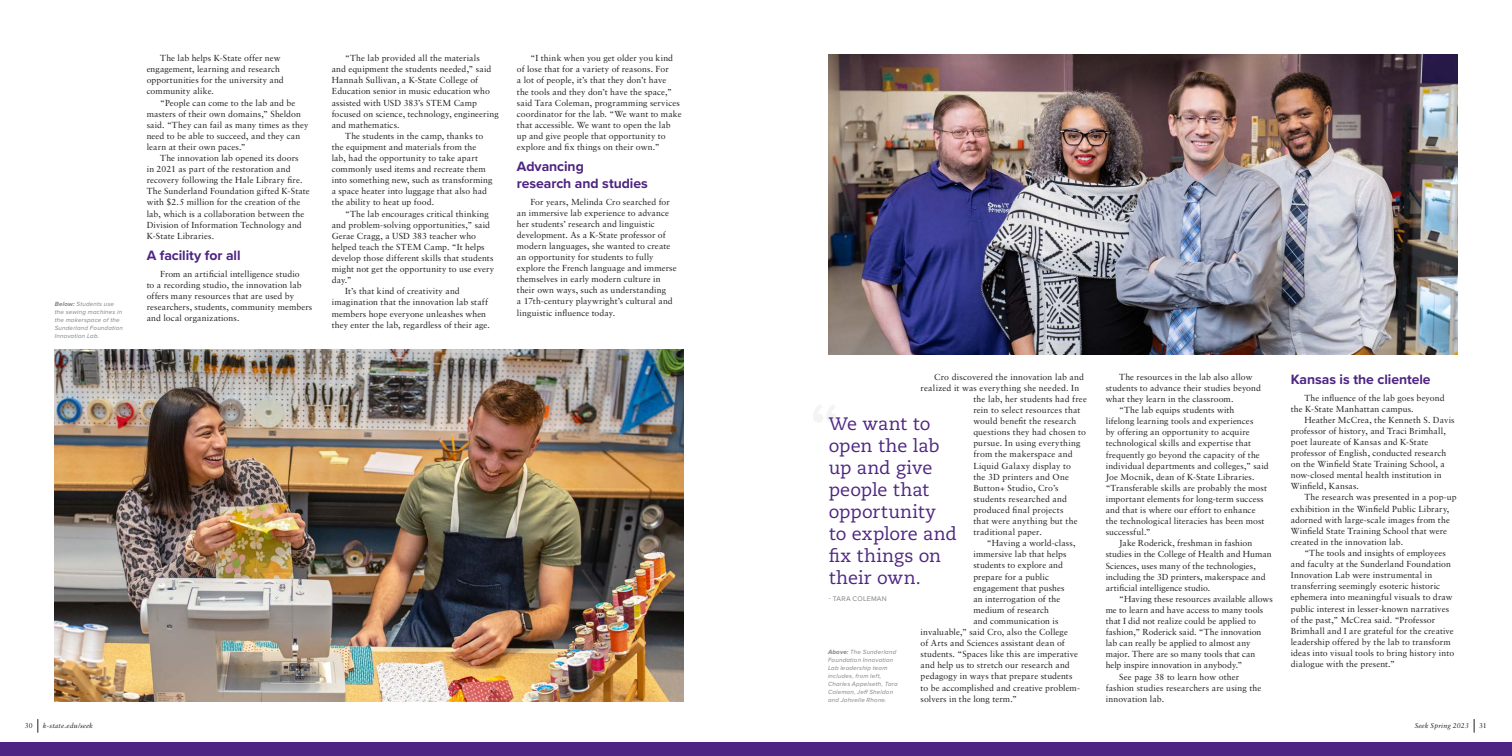
<style>
.page{position:relative;width:1512px;height:756px;background:#fff}
.page>*{position:absolute;margin:0;border:0;box-sizing:border-box;transform-origin:0 0}
.t1{font:600 72px "Proxima Nova";color:#231f20}
.Pull_Quote{font:18px/22px "Caecilia LT Std";letter-spacing:.005em;color:#4e2582}
.InStory_Header{font:700 14px/16.8px "Proxima Nova";letter-spacing:-.005em;color:#4e2582}
.Main_Body_Style{font:8.8px/11.1px "Sabon LT Std";letter-spacing:.01em;color:#231f20}
.t2{font:italic 7px "Sabon LT Std";letter-spacing:.02em;color:#231f20}
.Pull_Quote_Attributi{font:7px "Proxima Nova";letter-spacing:.035em;color:#808285}
.t3{font:7px "Sabon LT Std";color:#231f20}
.Photo_Cutline{font:italic 6.2px/8px "Proxima Nova";letter-spacing:.03em;color:#808285}
.s1{font-weight:700}
</style>
<div class="page">
<img style="left:54px;top:349px;width:630px;height:353px">
<img style="left:828px;top:54px;width:630px;height:301px">
<div style="left:0;top:742px;width:1512px;height:14px;background:#4e2582"></div>
<svg style="left:38px;top:719px;width:1px;height:14px"></svg>
<svg style="left:1474px;top:719px;width:1px;height:14px"></svg>
<p class="Photo_Cutline" style="left:55px;top:300px;width:70px"><span class="s1">Below:</span> Students use the sewing machines in the makerspace of the<br>Sunderland Foundation<br>Innovation Lab.</p>
<p class="Main_Body_Style" style="left:147px;top:52px;width:139px;text-indent:14px">The lab helps K-State offer new engagement, learning and research opportunities for the university and community alike.</p>
<p class="Main_Body_Style" style="left:147px;top:97px;width:163px;text-indent:14px">“People can come to the lab and be masters of their own domains,” Sheldon said. “They can fail as many times as they need to be able to succeed, and they can learn at their own paces.”</p>
<p class="Main_Body_Style" style="left:147px;top:152px;width:165px;text-indent:14px">The innovation lab opened its doors<br>in 2021 as part of the restoration and recovery following the Hale Library fire.<br>The Sunderland Foundation gifted K-State with $2.5 million for the creation of the lab, which is a collaboration between the Division of Information Technology and K-State Libraries.</p>
<p class="InStory_Header" style="left:147px;top:247px;width:95px">A facility for all</p>
<p class="Main_Body_Style" style="left:147px;top:268px;width:167px;text-indent:14px">From an artificial intelligence studio<br>to a recording studio, the innovation lab offers many resources that are used by researchers, students, community members and local organizations.</p>
<p class="Main_Body_Style" style="left:332px;top:52px;width:169px;text-indent:14px">“The lab provided all the materials<br>and equipment the students needed,” said Hannah Sullivan, a K-State College of Education senior in music education who assisted with USD 383’s STEM Camp focused on science, technology, engineering and mathematics.</p>
<p class="Main_Body_Style" style="left:332px;top:130px;width:162px;text-indent:14px">The students in the camp, thanks to the equipment and materials from the lab, had the opportunity to take apart commonly used items and recreate them into something new, such as transforming a space heater into luggage that also had the ability to heat up food.</p>
<p class="Main_Body_Style" style="left:332px;top:208px;width:164px;text-indent:14px">“The lab encourages critical thinking and problem-solving opportunities,” said Gerae Cragg, a USD 383 teacher who helped teach the STEM Camp. “It helps develop those different skills that students might not get the opportunity to use every day.”</p>
<p class="Main_Body_Style" style="left:332px;top:286px;width:160px;text-indent:14px">It’s that kind of creativity and imagination that the innovation lab staff members hope everyone unleashes when they enter the lab, regardless of their age.</p>
<p class="Main_Body_Style" style="left:517px;top:53px;width:166px;text-indent:14px">“I think when you get older you kind of lose that for a variety of reasons. For<br>a lot of people, it’s that they don’t have<br>the tools and they don’t have the space,” said Tara Coleman, programming services coordinator for the lab. “We want to make that accessible. We want to open the lab up and give people that opportunity to explore and fix things on their own.”</p>
<p class="InStory_Header" style="left:517px;top:158px;width:132px">Advancing<br>research and studies</p>
<p class="Main_Body_Style" style="left:517px;top:196px;width:161px;text-indent:14px">For years, Melinda Cro searched for an immersive lab experience to advance her students’ research and linguistic development. As a K-State professor of modern languages, she wanted to create an opportunity for students to fully explore the French language and immerse themselves in early modern culture in their own ways, such as understanding<br>a 17th-century playwright’s cultural and linguistic influence today.</p>
<p class="Main_Body_Style" style="left:934px;top:371px;width:151px">Cro discovered the innovation lab and</p>
<p class="Main_Body_Style" style="left:921px;top:382px;width:160px">realized it was everything she needed. In</p>
<p class="Main_Body_Style" style="left:973px;top:393px;width:115px">the lab, her students had free</p>
<p class="Main_Body_Style" style="left:973px;top:404px;width:109px">rein to select resources that</p>
<p class="Main_Body_Style" style="left:973px;top:415px;width:105px">would benefit the research</p>
<p class="Main_Body_Style" style="left:973px;top:427px;width:114px">questions they had chosen to</p>
<p class="Main_Body_Style" style="left:973px;top:438px;width:109px">pursue. In using everything</p>
<p class="Main_Body_Style" style="left:973px;top:449px;width:101px">from the makerspace and</p>
<p class="Main_Body_Style" style="left:973px;top:460px;width:99px">Liquid Galaxy display to</p>
<p class="Main_Body_Style" style="left:973px;top:471px;width:97px">the 3D printers and One</p>
<p class="Main_Body_Style" style="left:973px;top:482px;width:87px">Button+ Studio, Cro’s</p>
<p class="Main_Body_Style" style="left:973px;top:493px;width:95px">students researched and</p>
<p class="Main_Body_Style" style="left:973px;top:504px;width:92px">produced final projects</p>
<p class="Main_Body_Style" style="left:973px;top:515px;width:106px">that were anything but the</p>
<p class="Main_Body_Style" style="left:973px;top:526px;width:70px">traditional paper.</p>
<p class="Main_Body_Style" style="left:987px;top:538px;width:90px">“Having a world-class,</p>
<p class="Main_Body_Style" style="left:973px;top:549px;width:95px">immersive lab that helps</p>
<p class="Main_Body_Style" style="left:973px;top:560px;width:91px">students to explore and</p>
<p class="Main_Body_Style" style="left:973px;top:571px;width:77px">prepare for a public</p>
<p class="Main_Body_Style" style="left:973px;top:582px;width:93px">engagement that pushes</p>
<p class="Main_Body_Style" style="left:973px;top:593px;width:88px">an interrogation of the</p>
<p class="Main_Body_Style" style="left:973px;top:604px;width:77px">medium of research</p>
<p class="Main_Body_Style" style="left:973px;top:615px;width:87px">and communication is</p>
<p class="Main_Body_Style" style="left:921px;top:626px;width:149px">invaluable,” said Cro, also the College</p>
<p class="Main_Body_Style" style="left:921px;top:637px;width:146px">of Arts and Sciences assistant dean of</p>
<p class="Main_Body_Style" style="left:921px;top:649px;width:159px">students. “Spaces like this are imperative</p>
<p class="Main_Body_Style" style="left:921px;top:660px;width:151px">and help us to stretch our research and</p>
<p class="Main_Body_Style" style="left:921px;top:671px;width:153px">pedagogy in ways that prepare students</p>
<p class="Main_Body_Style" style="left:921px;top:682px;width:161px">to be accomplished and creative problem-</p>
<p class="Main_Body_Style" style="left:921px;top:693px;width:98px">solvers in the long term.”</p>
<h1 class="t1" style="left:810px;top:375px;width:32px">“</h1>
<p class="Pull_Quote" style="left:829px;top:413px;width:130px">We want to open the lab up and give people that opportunity to explore and fix things on their own.</p>
<p class="Pull_Quote_Attributi" style="left:829px;top:593px;width:60px">- TARA COLEMAN</p>
<p class="Photo_Cutline" style="left:828px;top:648px;width:71px"><span class="s1">Above:</span> The Sunderland<br>Foundation Innovation<br>Lab leadership team includes, from left,<br>Charles Appelseth, Tara<br>Coleman, Jeff Sheldon and Jahvelle Rhone.</p>
<p class="Main_Body_Style" style="left:1106px;top:371px;width:157px;text-indent:14px">The resources in the lab also allow students to advance their studies beyond what they learn in the classroom.</p>
<p class="Main_Body_Style" style="left:1106px;top:404px;width:165px;text-indent:14px">“The lab equips students with<br>lifelong learning tools and experiences<br>by offering an opportunity to acquire technological skills and expertise that frequently go beyond the capacity of the individual departments and colleges,” said Joe Mocnik, dean of K-State Libraries. “Transferable skills are probably the most important elements for long-term success and that is where our effort to enhance the technological literacies has been most successful.”</p>
<p class="Main_Body_Style" style="left:1106px;top:538px;width:168px;text-indent:14px">Jake Roderick, freshman in fashion studies in the College of Health and Human Sciences, uses many of the technologies, including the 3D printers, makerspace and artificial intelligence studio.</p>
<p class="Main_Body_Style" style="left:1106px;top:593px;width:169px;text-indent:14px">“Having these resources available allows me to learn and have access to many tools that I did not realize could be applied to fashion,” Roderick said. “The innovation lab can really be applied to almost any major. There are so many tools that can help inspire innovation in anybody.”</p>
<p class="Main_Body_Style" style="left:1106px;top:671px;width:157px;text-indent:14px">See page 38 to learn how other fashion studies researchers are using the innovation lab.</p>
<p class="InStory_Header" style="left:1291px;top:371px;width:141px">Kansas is the clientele</p>
<p class="Main_Body_Style" style="left:1291px;top:392px;width:155px;text-indent:14px">The influence of the lab goes beyond the K-State Manhattan campus.</p>
<p class="Main_Body_Style" style="left:1291px;top:414px;width:165px;text-indent:14px">Heather McCrea, the Kenneth S. Davis professor of history, and Traci Brimhall, poet laureate of Kansas and K-State professor of English, conducted research on the Winfield State Training School, a now-closed mental health institution in Winfield, Kansas.</p>
<p class="Main_Body_Style" style="left:1291px;top:492px;width:167px;text-indent:14px">The research was presented in a pop-up exhibition in the Winfield Public Library, adorned with large-scale images from the Winfield State Training School that were created in the innovation lab.</p>
<p class="Main_Body_Style" style="left:1291px;top:547px;width:165px;text-indent:14px">“The tools and insights of employees and faculty at the Sunderland Foundation Innovation Lab were instrumental in transferring seemingly esoteric historic ephemera into meaningful visuals to draw public interest in lesser-known narratives of the past,” McCrea said. “Professor Brimhall and I are grateful for the creative leadership offered by the lab to transform ideas into visual tools to bring history into dialogue with the present.”</p>
<p class="t3" style="left:25px;top:721px;width:9px">30</p>
<p class="t2" style="left:43px;top:722px;width:52px">k-state.edu/seek</p>
<p class="t2" style="left:1415px;top:722px;width:56px">Seek Spring 2023</p>
<p class="t3" style="left:1479px;top:721px;width:9px">31</p>
</div>
